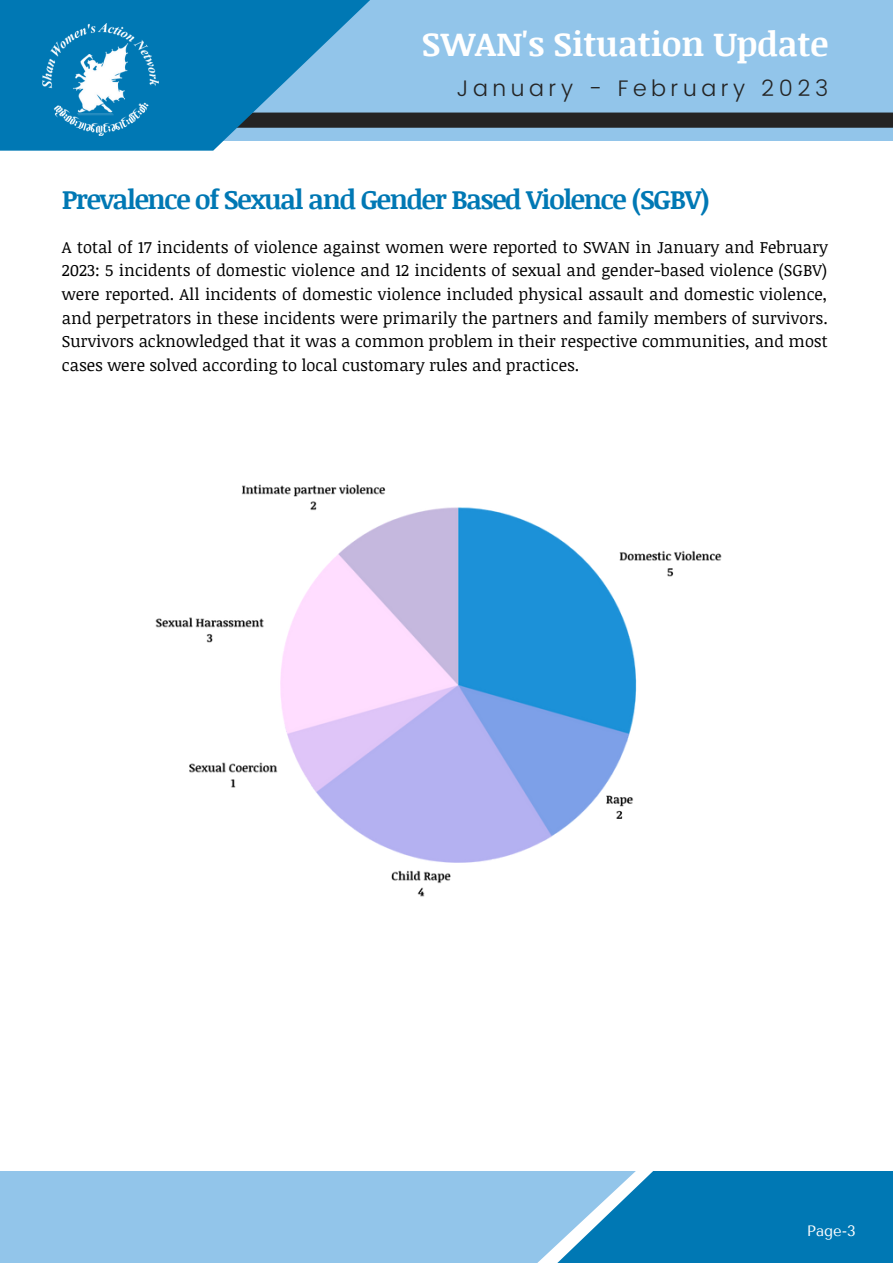
<style>
.page{position:relative;width:893px;height:1264px;background:#fff}
.page>*{position:absolute;margin:0;border:0;box-sizing:border-box;transform-origin:0 0}
.t1{font:700 33.9px "Noticia Text";color:#fff}
.t2{font:700 27px "Noticia Text";letter-spacing:-.05em;color:#0078b4}
.t3{font:300 22.5px "Poppins";letter-spacing:.2em;color:#242424}
.t4{font:16.5px/23.5px "Noticia Text";color:#000;text-align:justify}
.t5{font:15px "Tenor Sans";color:#fff}
</style>
<div class="page">
<div style="left:102px;top:0;width:790px;height:141px;background:#92c5ea"></div>
<svg style="left:490px;top:112px;width:402px;height:16px;background:#292c2d"></svg>
<svg style="left:0;top:0;width:490px;height:150px;fill:#0078b4"></svg>
<div style="left:0;top:1170px;width:636px;height:92px;background:#92c5ea"></div>
<svg style="left:507px;top:1170px;width:385px;height:92px;fill:#0078b4"></svg>
<img style="left:42px;top:23px;width:116px;height:113px">
<img style="left:155px;top:484px;width:567px;height:413px">
<h1 class="t1" style="left:422px;top:20px;width:408px">SWAN's Situation Update</h1>
<h3 class="t3" style="left:456px;top:75px;width:373px">January - February 2023</h3>
<h2 class="t2" style="left:62px;top:180px;width:649px">Prevalence of Sexual and Gender Based Violence (SGBV)</h2>
<p class="t4" style="left:62px;top:234px;width:767px">A total of 17 incidents of violence against women were reported to SWAN in January and February 2023: 5 incidents of domestic violence and 12 incidents of sexual and gender-based violence (SGBV) were reported. All incidents of domestic violence included physical assault and domestic violence, and perpetrators in these incidents were primarily the partners and family members of survivors.<br>Survivors acknowledged that it was a common problem in their respective communities, and most cases were solved according to local customary rules and practices.</p>
<p class="t5" style="left:806px;top:1221px;width:50px">Page-3</p>
</div>
